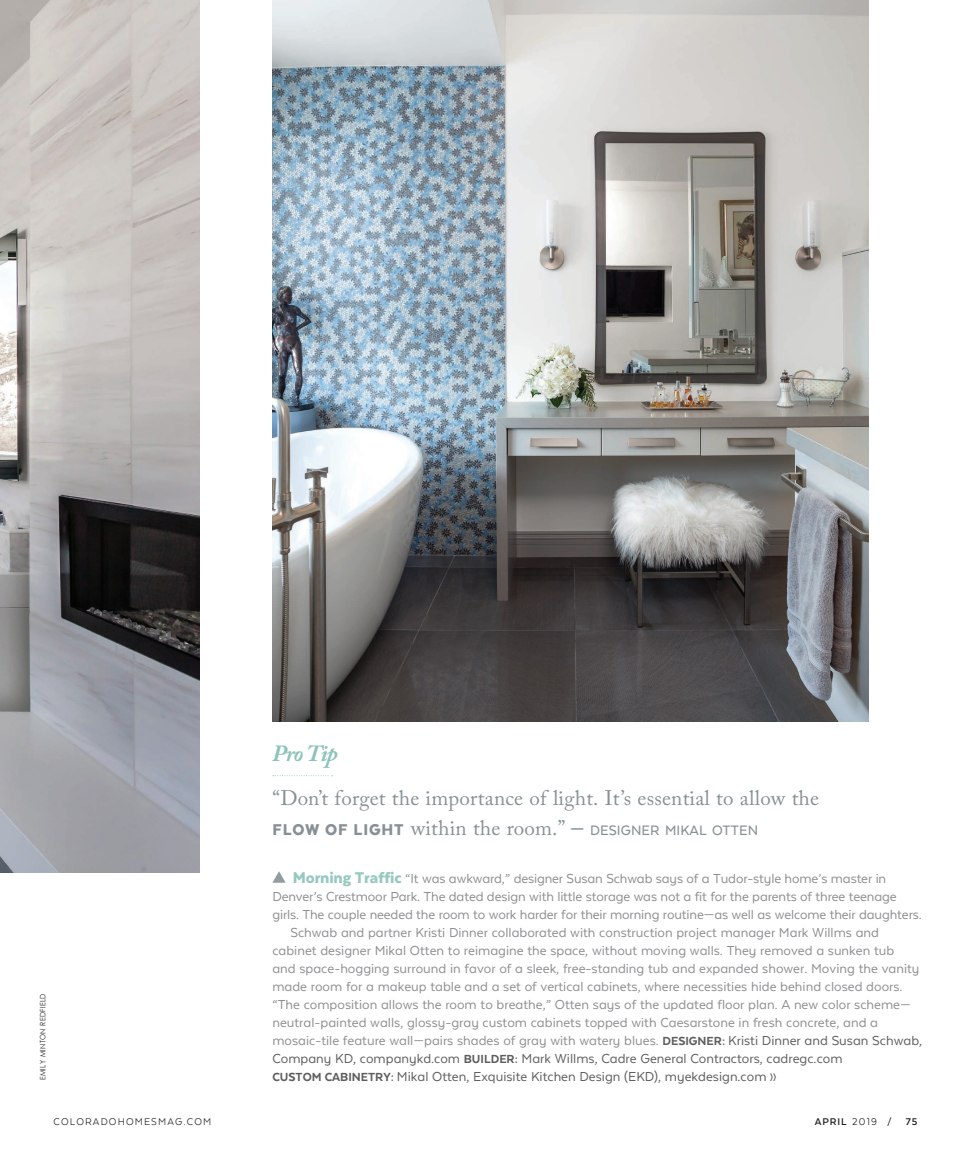
<style>
.page{position:relative;width:971px;height:1174px;background:#fff}
.page>*{position:absolute;margin:0;border:0;box-sizing:border-box;transform-origin:0 0}
.t1{font:italic 700 23.1px "Adobe Caslon Pro";letter-spacing:-.04em;color:#8cc3bb}
.t2{font:21px "Adobe Caslon Pro";letter-spacing:.01em;color:#879195}
.t3{font:500 15.75px "Texta Alt";letter-spacing:.005em;color:#879195}
.t4{font:15px "Texta Alt";color:#808285}
.t5{font:15px "Texta Alt";color:#4b4c4d}
.t6{font:11.25px "Texta Alt";letter-spacing:.1em;color:#231f20}
.t7{font:700 11.25px "Texta Alt";letter-spacing:.08em;color:#231f20}
.t8{font:7.5px "Century Gothic";letter-spacing:.05em;color:#231f20;scale:.92 1}
.s1{font-family:"Texta";font-weight:900;font-size:18px}
.s2{font-family:"Adobe Caslon Pro";font-weight:400;font-size:21px}
.s3{font-size:21px}
.s4{font-family:"Texta";font-weight:900;font-size:18px;color:#8cc3bb}
.s5{font-weight:800;font-size:13.5px;color:#4b4c4d}
.s6{color:#4b4c4d}
.s7{font-weight:800;font-size:13.5px}
.s8{font-family:"Century Gothic";font-size:14.25px}
.s9{font-weight:400}
.s10{font-family:"Century Gothic";font-weight:400;font-size:10.5px}
.s11{font-family:"Texta"}
</style>
<div class="page">
<img style="left:272px;top:0;width:596px;height:721px">
<img style="left:0;top:0;width:199px;height:872px">
<svg style="left:273px;top:775px;width:59px;height:1px"></svg>
<svg style="left:273px;top:871px;width:12px;height:11px"></svg>
<p class="t8" style="left:38px;top:1080px;width:96px;rotate:-90deg">EMILY MINTON REDFIELD</p>
<p class="t1" style="left:272px;top:739px;width:67px">Pro Tip</p>
<p class="t2" style="left:272px;top:785px;width:548px">“Don’t forget the importance of light. It’s essential to allow the</p>
<p class="t3" style="left:272px;top:821px;width:487px"><span class="s1">FLOW OF LIGHT</span> <span class="s2">within the room.”</span> <span class="s3">—</span> DESIGNER MIKAL OTTEN</p>
<p class="t4" style="left:293px;top:870px;width:594px"><span class="s4">Morning Traffic</span> “It was awkward,” designer Susan Schwab says of a Tudor-style home’s master in</p>
<p class="t4" style="left:272px;top:888px;width:625px">Denver’s Crestmoor Park. The dated design with little storage was not a fit for the parents of three teenage</p>
<p class="t4" style="left:272px;top:906px;width:650px">girls. The couple needed the room to work harder for their morning routine—as well as welcome their daughters.</p>
<p class="t4" style="left:290px;top:924px;width:590px">Schwab and partner Kristi Dinner collaborated with construction project manager Mark Willms and</p>
<p class="t4" style="left:272px;top:942px;width:623px">cabinet designer Mikal Otten to reimagine the space, without moving walls. They removed a sunken tub</p>
<p class="t4" style="left:272px;top:960px;width:648px">and space-hogging surround in favor of a sleek, free-standing tub and expanded shower. Moving the vanity</p>
<p class="t4" style="left:272px;top:978px;width:631px">made room for a makeup table and a set of vertical cabinets, where necessities hide behind closed doors.</p>
<p class="t4" style="left:272px;top:996px;width:640px">“The composition allows the room to breathe,” Otten says of the updated floor plan. A new color scheme—</p>
<p class="t4" style="left:272px;top:1014px;width:607px">neutral-painted walls, glossy-gray custom cabinets topped with Caesarstone in fresh concrete, and a</p>
<p class="t4" style="left:272px;top:1032px;width:651px">mosaic-tile feature wall—pairs shades of gray with watery blues. <span class="s5">DESIGNER:</span> <span class="s6">Kristi Dinner and Susan Schwab,</span></p>
<p class="t5" style="left:272px;top:1050px;width:571px">Company KD, companykd.com <span class="s7">BUILDER:</span> Mark Willms, Cadre General Contractors, cadregc.com</p>
<p class="t5" style="left:272px;top:1068px;width:505px"><span class="s7">CUSTOM CABINETRY:</span> Mikal Otten, Exquisite Kitchen Design (EKD), myekdesign.com <span class="s8">»</span></p>
<p class="t6" style="left:53px;top:1115px;width:159px">COLORADOHOMESMAG.COM</p>
<p class="t7" style="left:814px;top:1115px;width:104px">APRIL <span class="s9">2019</span> <span class="s10">/</span> <span class="s11">75</span></p>
</div>
